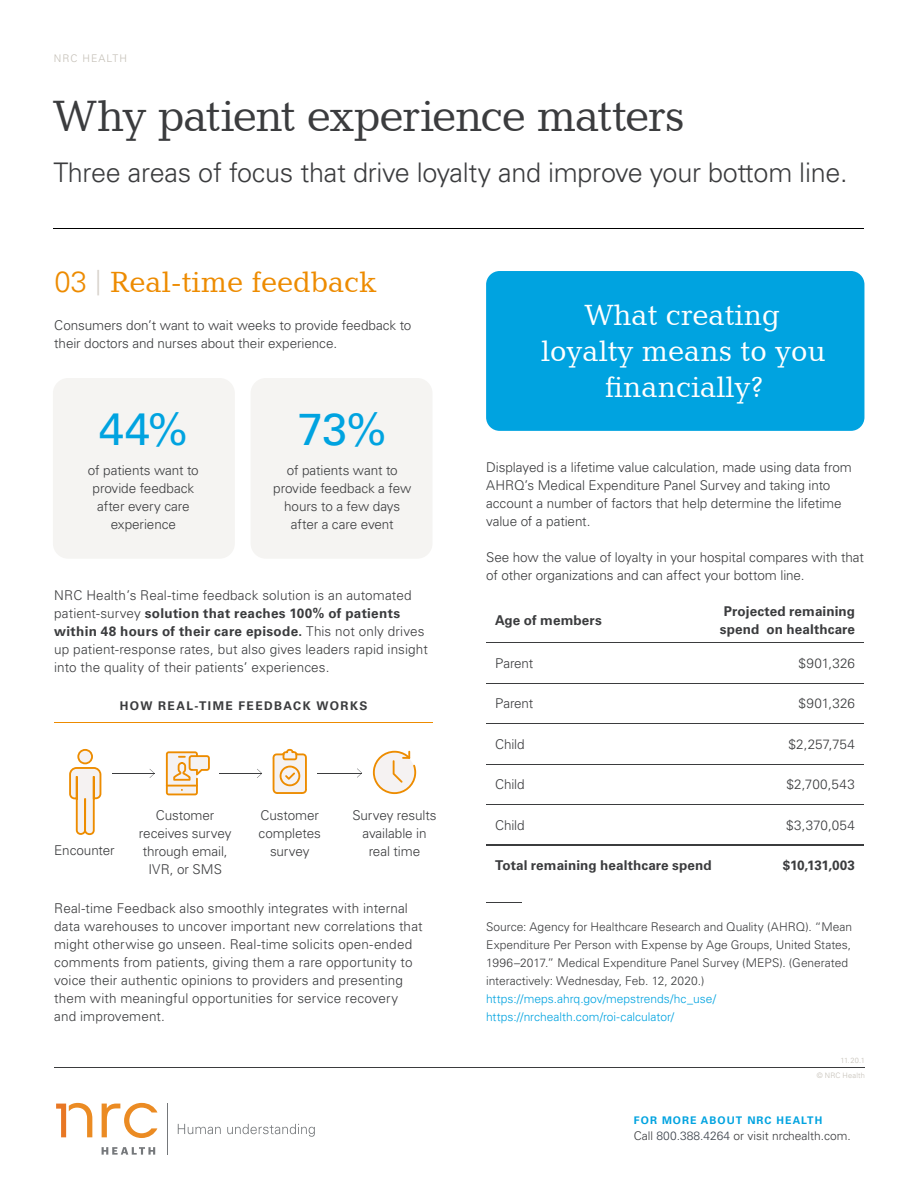
<style>
.page{position:relative;width:918px;height:1188px;background:#fff}
.page>*{position:absolute;margin:0;border:0;box-sizing:border-box;transform-origin:0 0}
.t1{font:45px "Candida BT";letter-spacing:-.03em;color:#3b3c3e}
.t2{font:45px "Univers LT Std";color:#00a3e0}
.t3{font:30px/36px "Candida BT";color:#fff;text-align:center}
.t4{font:30px "Candida BT";color:#ed8b00}
.t5{font:300 27px "Univers LT Std";letter-spacing:-.01em;color:#3b3c3e}
.t6{font:300 13.5px/18px "Univers LT Std";color:#3b3c3e}
.t7{font:700 13.5px/18px "Univers LT Std";letter-spacing:.01em;color:#3b3c3e;text-align:center}
.t8{font:300 12px/18px "Univers LT Std";color:#3b3c3e}
.t9{font:300 12px/18px "Univers LT Std";color:#00a3e0}
.t10{font:700 12px "Univers LT Std";letter-spacing:.12em;color:#3b3c3e}
.t11{font:700 10.5px "Univers LT Std";letter-spacing:.1em;color:#00a3e0}
.t12{font:300 10.5px "Univers LT Std";letter-spacing:.1em;color:#c4bfb6}
.t13{font:300 7.5px "Univers LT Std";letter-spacing:.025em;color:#c4bfb6}
.s1{font-family:"Univers LT Std";font-weight:300;font-size:29.25px}
.s2{font-family:"Univers LT Std";font-weight:300;font-size:25.5px;color:#d7d2cb}
.s3{font-weight:700}
.s4{color:#3b424b}
</style>
<div class="page">
<div style="left:486px;top:271px;width:378px;height:160px;background:#00a3e0;border-radius:14px"></div>
<hr style="left:54px;top:1067px;width:811px;height:1px;background:#3b3c3e">
<hr style="left:54px;top:722px;width:379px;height:1px;background:#ed8b00">
<hr style="left:54px;top:228px;width:810px;height:1px;background:#000">
<hr style="left:486px;top:902px;width:35px;height:1px;background:#3b3c3e">
<svg style="left:69px;top:749px;width:32px;height:86px"></svg>
<svg style="left:372px;top:750px;width:44px;height:44px"></svg>
<svg style="left:273px;top:749px;width:34px;height:45px"></svg>
<svg style="left:166px;top:751px;width:44px;height:44px"></svg>
<hr style="left:112px;top:773px;width:42px;height:1px;background:#3b3c3e">
<svg style="left:150px;top:769px;width:5px;height:9px"></svg>
<hr style="left:219px;top:773px;width:43px;height:1px;background:#3b3c3e">
<svg style="left:257px;top:769px;width:5px;height:9px"></svg>
<hr style="left:318px;top:773px;width:44px;height:1px;background:#3b3c3e">
<svg style="left:357px;top:768px;width:5px;height:10px"></svg>
<div style="left:53px;top:378px;width:182px;height:181px;background:#f5f4f2;border-radius:15px"></div>
<div style="left:251px;top:378px;width:182px;height:181px;background:#f5f4f2;border-radius:15px"></div>
<hr style="left:486px;top:642px;width:197px;height:1px;background:#3b3c3e">
<hr style="left:683px;top:642px;width:181px;height:1px;background:#3b3c3e">
<hr style="left:486px;top:683px;width:197px;height:1px;background:#3b3c3e">
<hr style="left:683px;top:683px;width:181px;height:1px;background:#3b3c3e">
<hr style="left:486px;top:723px;width:197px;height:1px;background:#3b3c3e">
<hr style="left:683px;top:723px;width:181px;height:1px;background:#3b3c3e">
<hr style="left:486px;top:764px;width:197px;height:1px;background:#3b3c3e">
<hr style="left:683px;top:764px;width:181px;height:1px;background:#3b3c3e">
<hr style="left:486px;top:804px;width:197px;height:1px;background:#3b3c3e">
<hr style="left:683px;top:804px;width:181px;height:1px;background:#3b3c3e">
<hr style="left:486px;top:844px;width:197px;height:2px;background:#3b3c3e">
<hr style="left:683px;top:844px;width:181px;height:2px;background:#3b3c3e">
<svg style="left:102px;top:1147px;width:53px;height:8px"></svg>
<svg style="left:102px;top:1103px;width:55px;height:35px"></svg>
<svg style="left:56px;top:1103px;width:36px;height:34px"></svg>
<svg style="left:178px;top:1124px;width:43px;height:10px"></svg>
<svg style="left:227px;top:1124px;width:88px;height:13px"></svg>
<hr style="left:168px;top:1104px;width:1px;height:51px;background:#75787b">
<p class="t12" style="left:54px;top:52px;width:75px">NRC HEALTH</p>
<h1 class="t1" style="left:54px;top:88px;width:633px">Why patient experience matters</h1>
<h3 class="t5" style="left:54px;top:156px;width:796px">Three areas of focus that drive loyalty and improve your bottom line.</h3>
<h2 class="t4" style="left:55px;top:263px;width:323px"><span class="s1">03</span> <span class="s2">|</span> Real-time feedback</h2>
<p class="t6" style="left:54px;top:316px;width:359px">Consumers don’t want to wait weeks to provide feedback to their doctors and nurses about their experience.</p>
<h1 class="t2" style="left:99px;top:402px;width:90px">44%</h1>
<p class="t6" style="left:88px;top:461px;width:112px;text-align:center">of patients want to provide feedback after every care experience</p>
<h1 class="t2" style="left:298px;top:402px;width:90px">73%</h1>
<p class="t6" style="left:273px;top:461px;width:139px;text-align:center">of patients want to provide feedback a few hours to a few days after a care event</p>
<p class="t6" style="left:54px;top:586px;width:375px">NRC Health’s Real-time feedback solution is an automated patient-survey <span class="s3">solution that reaches 100% of patients within 48 hours of their care episode.</span> This not only drives up patient-response rates, but also gives leaders rapid insight into the quality of their patients’ experiences.</p>
<p class="t10" style="left:120px;top:699px;width:249px">HOW REAL-TIME FEEDBACK WORKS</p>
<p class="t6" style="left:54px;top:841px;width:62px">Encounter</p>
<p class="t6" style="left:139px;top:806px;width:94px;text-align:center">Customer receives survey through email,<br>IVR, or SMS</p>
<p class="t6" style="left:259px;top:806px;width:64px;text-align:center">Customer completes survey</p>
<p class="t6" style="left:352px;top:806px;width:86px;text-align:center">Survey results available in real time</p>
<p class="t6" style="left:54px;top:899px;width:370px">Real-time Feedback also smoothly integrates with internal data warehouses to uncover important new correlations that might otherwise go unseen. Real-time solicits open-ended comments from patients, giving them a rare opportunity to voice their authentic opinions to providers and presenting them with meaningful opportunities for service recovery and improvement.</p>
<h2 class="t3" style="left:541px;top:296px;width:286px">What creating loyalty means to you financially?</h2>
<p class="t6" style="left:486px;top:458px;width:367px">Displayed is a lifetime value calculation, made using data from AHRQ’s Medical Expenditure Panel Survey and taking into account a number of factors that help determine the lifetime value of a patient.</p>
<p class="t6" style="left:486px;top:548px;width:379px">See how the value of loyalty in your hospital compares with that of other organizations and can affect your bottom line.</p>
<p class="t7" style="left:495px;top:611px;width:108px">Age of members</p>
<p class="t7" style="left:720px;top:602px;width:137px">Projected remaining spend on healthcare</p>
<p class="t6" style="left:495px;top:654px;width:40px">Parent</p>
<p class="t6" style="left:799px;top:654px;width:58px">$901,326</p>
<p class="t6" style="left:495px;top:694px;width:40px">Parent</p>
<p class="t6" style="left:799px;top:694px;width:58px">$901,326</p>
<p class="t6" style="left:495px;top:735px;width:31px">Child</p>
<p class="t6" style="left:789px;top:735px;width:68px">$2,257,754</p>
<p class="t6" style="left:495px;top:775px;width:31px">Child</p>
<p class="t6" style="left:787px;top:775px;width:70px">$2,700,543</p>
<p class="t6" style="left:495px;top:816px;width:31px">Child</p>
<p class="t6" style="left:786px;top:816px;width:70px">$3,370,054</p>
<p class="t7" style="left:495px;top:857px;width:218px">Total remaining healthcare spend</p>
<p class="t7" style="left:783px;top:857px;width:74px">$10,131,003</p>
<p class="t8" style="left:486px;top:918px;width:368px">Source: Agency for Healthcare Research and Quality (AHRQ). “Mean Expenditure Per Person with Expense by Age Groups, United States, 1996–2017.” Medical Expenditure Panel Survey (MEPS). (Generated interactively: Wednesday, Feb. 12, 2020.)</p>
<p class="t9" style="left:486px;top:990px;width:231px">https://meps.ahrq.gov/mepstrends/hc_use/ https://nrchealth.com/roi-calculator/</p>
<p class="t13" style="left:840px;top:1056px;width:26px">11.20.1</p>
<p class="t13" style="left:817px;top:1071px;width:50px">© NRC Health</p>
<p class="t11" style="left:634px;top:1114px;width:190px">FOR MORE ABOUT NRC HEALTH</p>
<p class="t8" style="left:634px;top:1127px;width:219px">Call <span class="s4">800.388.4264</span> or visit nrchealth.com.</p>
</div>
